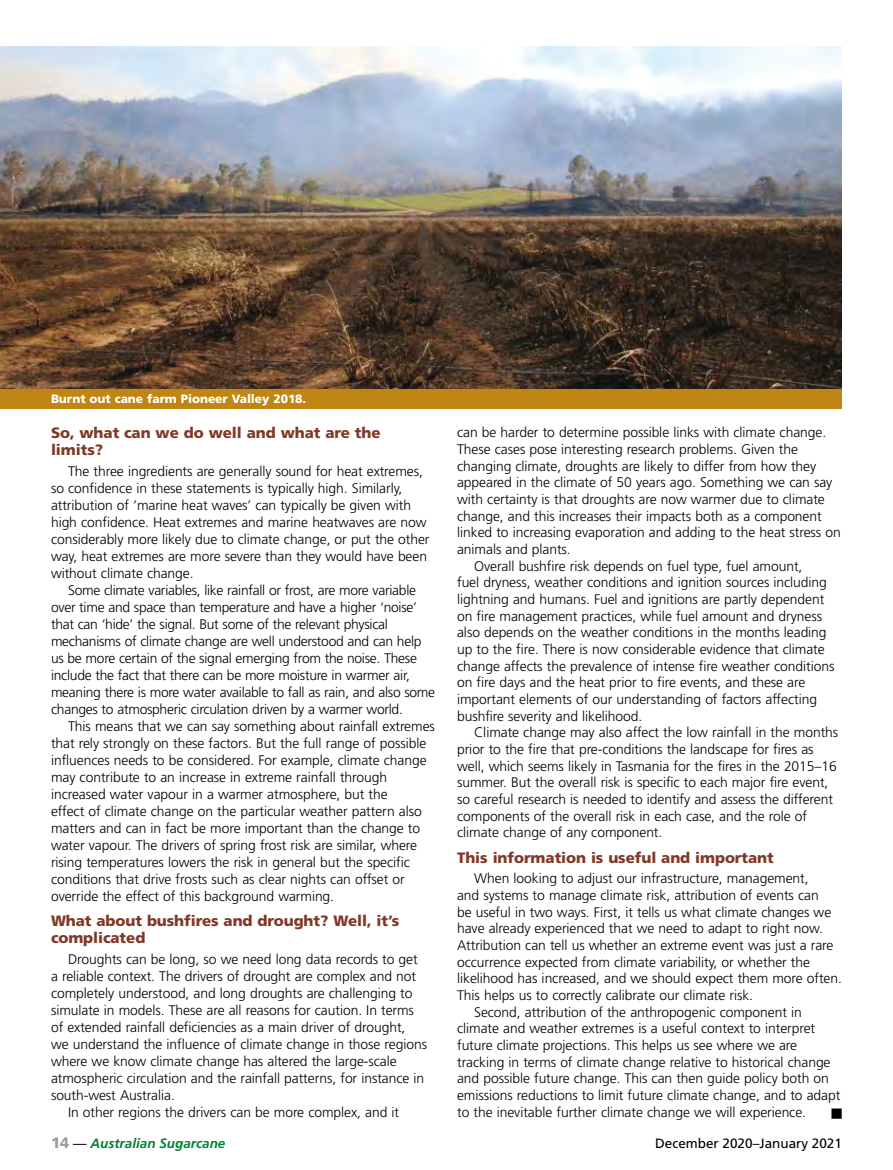
<style>
.page{position:relative;width:893px;height:1170px;background:#fff}
.page>*{position:absolute;margin:0;border:0;box-sizing:border-box;transform-origin:0 0}
.t1{font:900 15px/17px "Frutiger";letter-spacing:-.005em;color:#803926}
.t2{font:300 13.8px/17px "Frutiger";letter-spacing:-.005em;color:#000}
.t3{font:13.8px "Zapf Dingbats";color:#000}
.t4{font:13.5px "Frutiger";color:#000}
.t5{font:italic 700 13.5px "Frutiger";color:#008231}
.t6{font:900 12px "Frutiger";letter-spacing:-.005em;color:#fff}
.s1{font-weight:900;font-style:normal;font-size:15px;color:#9c9e9f}
.s2{font-weight:400;font-style:normal;color:#000}
</style>
<div class="page">
<img style="left:0;top:47px;width:842px;height:342px">
<div style="left:0;top:389px;width:842px;height:19px;background:#bf8614"></div>
<p class="t6" style="left:51px;top:391px;width:257px">Burnt out cane farm Pioneer Valley 2018.</p>
<p class="t1" style="left:51px;top:424px;width:331px">So, what can we do well and what are the limits?</p>
<p class="t2" style="left:51px;top:463px;width:380px;text-indent:17px">The three ingredients are generally sound for heat extremes, so confidence in these statements is typically high. Similarly, attribution of ‘marine heat waves’ can typically be given with high confidence. Heat extremes and marine heatwaves are now considerably more likely due to climate change, or put the other way, heat extremes are more severe than they would have been without climate change.</p>
<p class="t2" style="left:51px;top:582px;width:386px;text-indent:17px">Some climate variables, like rainfall or frost, are more variable over time and space than temperature and have a higher ‘noise’ that can ‘hide’ the signal. But some of the relevant physical mechanisms of climate change are well understood and can help us be more certain of the signal emerging from the noise. These include the fact that there can be more moisture in warmer air, meaning there is more water available to fall as rain, and also some changes to atmospheric circulation driven by a warmer world.</p>
<p class="t2" style="left:51px;top:717px;width:385px;text-indent:17px">This means that we can say something about rainfall extremes that rely strongly on these factors. But the full range of possible influences needs to be considered. For example, climate change may contribute to an increase in extreme rainfall through increased water vapour in a warmer atmosphere, but the<br>effect of climate change on the particular weather pattern also matters and can in fact be more important than the change to water vapour. The drivers of spring frost risk are similar, where rising temperatures lowers the risk in general but the specific conditions that drive frosts such as clear nights can offset or override the effect of this background warming.</p>
<p class="t1" style="left:51px;top:911px;width:350px">What about bushfires and drought? Well, it’s complicated</p>
<p class="t2" style="left:68px;top:950px;width:351px">Droughts can be long, so we need long data records to get</p>
<p class="t2" style="left:51px;top:967px;width:367px">a reliable context. The drivers of drought are complex and not</p>
<p class="t2" style="left:51px;top:984px;width:363px">completely understood, and long droughts are challenging to</p>
<p class="t2" style="left:51px;top:1001px;width:364px">simulate in models. These are all reasons for caution. In terms</p>
<p class="t2" style="left:51px;top:1018px;width:356px">of extended rainfall deficiencies as a main driver of drought,</p>
<p class="t2" style="left:51px;top:1035px;width:378px">we understand the influence of climate change in those regions</p>
<p class="t2" style="left:51px;top:1052px;width:347px">where we know climate change has altered the large-scale</p>
<p class="t2" style="left:51px;top:1069px;width:375px">atmospheric circulation and the rainfall patterns, for instance in</p>
<p class="t2" style="left:51px;top:1086px;width:125px">south-west Australia.</p>
<p class="t2" style="left:68px;top:1103px;width:333px">In other regions the drivers can be more complex, and it</p>
<p class="t2" style="left:457px;top:424px;width:371px">can be harder to determine possible links with climate change.</p>
<p class="t2" style="left:457px;top:441px;width:342px">These cases pose interesting research problems. Given the</p>
<p class="t2" style="left:457px;top:457px;width:361px">changing climate, droughts are likely to differ from how they</p>
<p class="t2" style="left:457px;top:474px;width:377px">appeared in the climate of 50 years ago. Something we can say</p>
<p class="t2" style="left:457px;top:490px;width:369px">with certainty is that droughts are now warmer due to climate</p>
<p class="t2" style="left:457px;top:507px;width:366px">change, and this increases their impacts both as a component</p>
<p class="t2" style="left:457px;top:524px;width:385px">linked to increasing evaporation and adding to the heat stress on</p>
<p class="t2" style="left:457px;top:540px;width:115px">animals and plants.</p>
<p class="t2" style="left:474px;top:557px;width:330px">Overall bushfire risk depends on fuel type, fuel amount,</p>
<p class="t2" style="left:457px;top:574px;width:371px">fuel dryness, weather conditions and ignition sources including</p>
<p class="t2" style="left:457px;top:590px;width:369px">lightning and humans. Fuel and ignitions are partly dependent</p>
<p class="t2" style="left:457px;top:607px;width:367px">on fire management practices, while fuel amount and dryness</p>
<p class="t2" style="left:457px;top:624px;width:371px">also depends on the weather conditions in the months leading</p>
<p class="t2" style="left:457px;top:640px;width:369px">up to the fire. There is now considerable evidence that climate</p>
<p class="t2" style="left:457px;top:657px;width:379px">change affects the prevalence of intense fire weather conditions</p>
<p class="t2" style="left:457px;top:674px;width:350px">on fire days and the heat prior to fire events, and these are</p>
<p class="t2" style="left:457px;top:690px;width:361px">important elements of our understanding of factors affecting</p>
<p class="t2" style="left:457px;top:707px;width:187px">bushfire severity and likelihood.</p>
<p class="t2" style="left:474px;top:724px;width:366px">Climate change may also affect the low rainfall in the months</p>
<p class="t2" style="left:457px;top:740px;width:358px">prior to the fire that pre-conditions the landscape for fires as</p>
<p class="t2" style="left:457px;top:757px;width:381px">well, which seems likely in Tasmania for the fires in the 2015–16</p>
<p class="t2" style="left:457px;top:774px;width:373px">summer. But the overall risk is specific to each major fire event,</p>
<p class="t2" style="left:457px;top:790px;width:377px">so careful research is needed to identify and assess the different</p>
<p class="t2" style="left:457px;top:807px;width:351px">components of the overall risk in each case, and the role of</p>
<p class="t2" style="left:457px;top:823px;width:207px">climate change of any component.</p>
<p class="t1" style="left:457px;top:848px;width:318px">This information is useful and important</p>
<p class="t2" style="left:474px;top:870px;width:336px">When looking to adjust our infrastructure, management,</p>
<p class="t2" style="left:457px;top:886px;width:363px">and systems to manage climate risk, attribution of events can</p>
<p class="t2" style="left:457px;top:903px;width:376px">be useful in two ways. First, it tells us what climate changes we</p>
<p class="t2" style="left:457px;top:920px;width:367px">have already experienced that we need to adapt to right now.</p>
<p class="t2" style="left:457px;top:936px;width:378px">Attribution can tell us whether an extreme event was just a rare</p>
<p class="t2" style="left:457px;top:953px;width:354px">occurrence expected from climate variability, or whether the</p>
<p class="t2" style="left:457px;top:970px;width:386px">likelihood has increased, and we should expect them more often.</p>
<p class="t2" style="left:457px;top:986px;width:297px">This helps us to correctly calibrate our climate risk.</p>
<p class="t2" style="left:474px;top:1003px;width:329px">Second, attribution of the anthropogenic component in</p>
<p class="t2" style="left:457px;top:1020px;width:360px">climate and weather extremes is a useful context to interpret</p>
<p class="t2" style="left:457px;top:1036px;width:342px">future climate projections. This helps us see where we are</p>
<p class="t2" style="left:457px;top:1053px;width:375px">tracking in terms of climate change relative to historical change</p>
<p class="t2" style="left:457px;top:1069px;width:373px">and possible future change. This can then guide policy both on</p>
<p class="t2" style="left:457px;top:1086px;width:385px">emissions reductions to limit future climate change, and to adapt</p>
<p class="t2" style="left:457px;top:1103px;width:350px">to the inevitable further climate change we will experience.</p>
<p class="t3" style="left:831px;top:1105px;width:12px">■</p>
<p class="t5" style="left:51px;top:1134px;width:176px"><span class="s1">14</span> <span class="s2">—</span> Australian Sugarcane</p>
<p class="t4" style="left:655px;top:1134px;width:188px">December 2020–January 2021</p>
</div>
